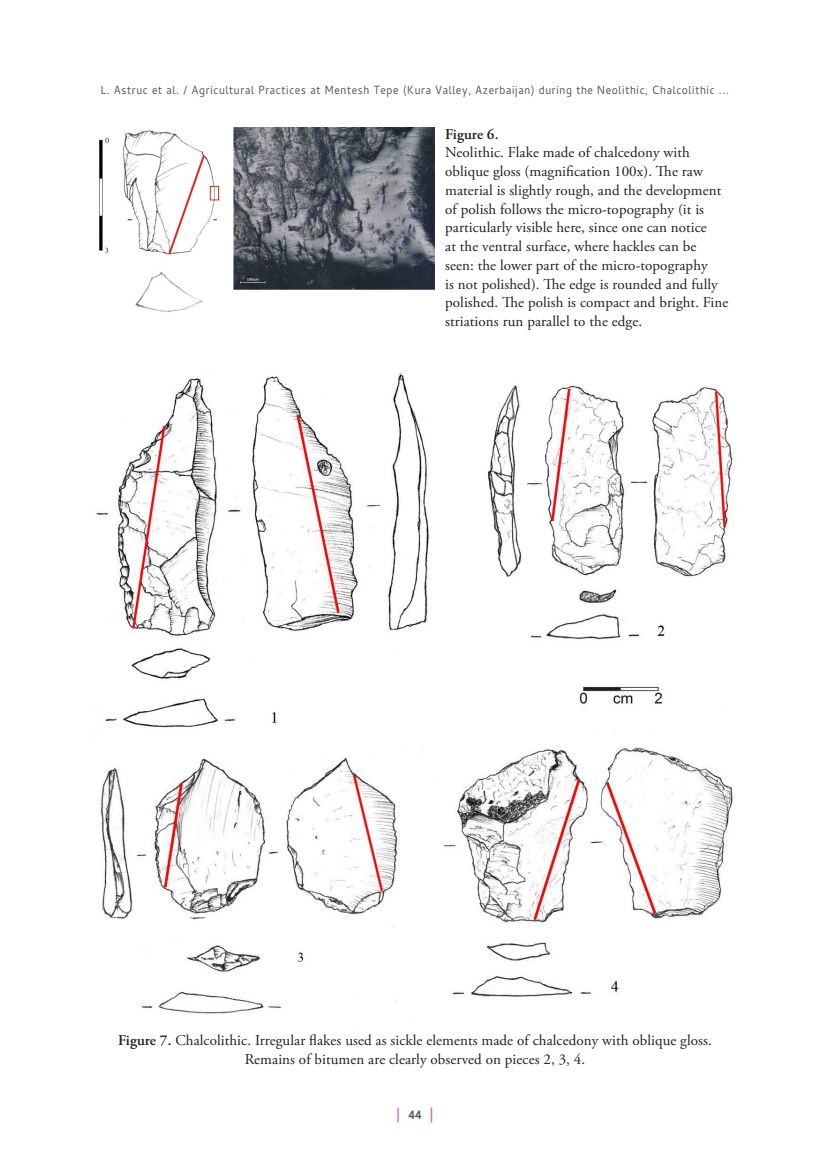
<style>
.page{position:relative;width:830px;height:1170px;background:#fff}
.page>*{position:absolute;margin:0;border:0;box-sizing:border-box;transform-origin:0 0}
.t1{font:700 18px "Cambay Devanagari";color:#ce62c7;scale:.9 1}
.TJAS_Resimaltı{font:15px/18.8px "Adobe Garamond Pro";letter-spacing:.005em;color:#231f20}
.t2{font:15px "Cambay Devanagari";letter-spacing:.05em;color:#57585a;scale:.9 1}
.s1{font-weight:600}
.s2{color:#57585a}
</style>
<div class="page">
<img style="left:99px;top:128px;width:335px;height:184px">
<img style="left:92px;top:372px;width:641px;height:642px">
<p class="t2" style="left:101px;top:82px;width:699px">L. Astruc et al. / Agricultural Practices at Mentesh Tepe (Kura Valley, Azerbaijan) during the Neolithic, Chalcolithic ...</p>
<p class="TJAS_Resimaltı" style="left:445px;top:125px;width:284px"><span class="s1">Figure 6.<br></span>Neolithic. Flake made of chalcedony with oblique gloss (magnification 100x). The raw material is slightly rough, and the development of polish follows the micro-topography (it is particularly visible here, since one can notice<br>at the ventral surface, where hackles can be seen: the lower part of the micro-topography<br>is not polished). The edge is rounded and fully polished. The polish is compact and bright. Fine striations run parallel to the edge.</p>
<p class="TJAS_Resimaltı" style="left:118px;top:1031px;width:595px;text-align:center"><span class="s1">Figure 7.</span> Chalcolithic. Irregular flakes used as sickle elements made of chalcedony with oblique gloss.<br>Remains of bitumen are clearly observed on pieces 2, 3, 4.</p>
<p class="t1" style="left:396px;top:1102px;width:44px">| <span class="s2">44</span> |</p>
</div>
